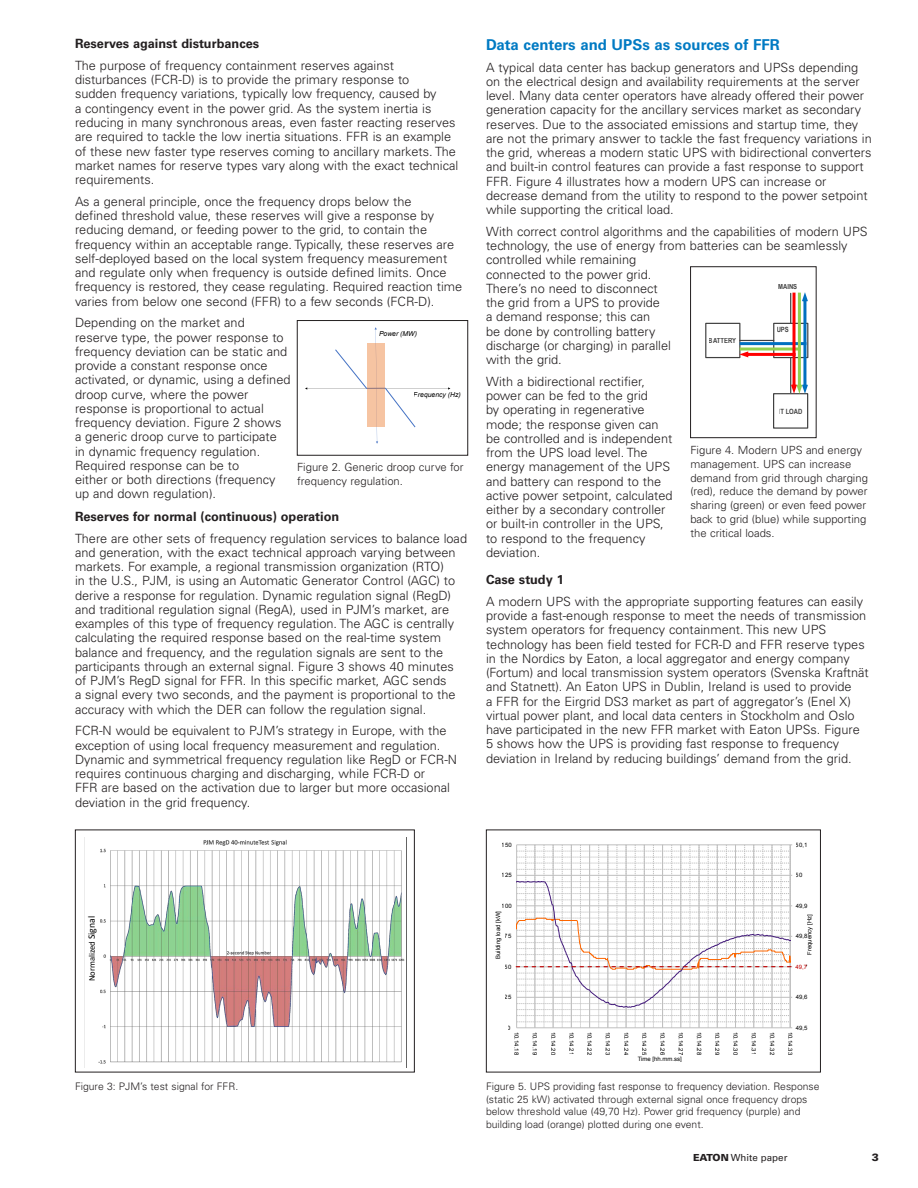
<style>
.page{position:relative;width:918px;height:1188px;background:#fff}
.page>*{position:absolute;margin:0;border:0;box-sizing:border-box;transform-origin:0 0}
.t1{font:700 15px "Univers LT Std";color:#007ac3}
.t2{font:300 12.75px/14.2px "Univers LT Std";color:#231f20}
.t3{font:700 12.75px "Univers LT Std";color:#231f20}
.t4{font:300 11.25px/13.8px "Univers LT Std";color:#231f20}
.t5{font:900 10.5px "Univers LT Std";color:#231f20}
.t6{font:300 10.35px/12.8px "Univers LT Std";color:#231f20}
.t7{font:9.75px "Univers LT Std";color:#231f20}
.t8{font:8.55px "Calibri";letter-spacing:-.005em;color:#000}
.t9{font:700 7.2px "Arial Narrow";color:#404040}
.t10{font:italic 6.9px "Arial";color:#000}
.t11{font:6px "Arial";color:#000}
.t12{font:6px "Arial";color:#c00000}
.s1{font-size:9.75px}
.s2{font-weight:900}
</style>
<div class="page">
<svg style="left:305px;top:327px;width:145px;height:117px"></svg>
<div style="left:367px;top:344px;width:18px;height:83px;background:linear-gradient(to bottom,#f3c2a1,#f4c2a1)"></div>
<div style="left:297px;top:320px;width:171px;height:136px;border:1px solid #231f20"></div>
<svg style="left:516px;top:845px;width:277px;height:184px"></svg>
<div style="left:486px;top:830px;width:335px;height:242px;border:1px solid #231f20"></div>
<div style="left:705px;top:323px;width:35px;height:35px;border:1px solid #404040"></div>
<div style="left:773px;top:393px;width:35px;height:36px;border:1px solid #404040"></div>
<svg style="left:739px;top:292px;width:69px;height:102px"></svg>
<div style="left:690px;top:266px;width:127px;height:172px;border:1px solid #231f20"></div>
<div style="left:75px;top:830px;width:340px;height:242px;border:1px solid #231f20"></div>
<svg style="left:98px;top:839px;width:307px;height:225px"></svg>
<div style="left:85px;top:871px;width:14px;height:155px;background:#fff"></div>
<p class="t3" style="left:75px;top:36px;width:186px">Reserves against disturbances</p>
<p class="t2" style="left:75px;top:58px;width:385px">The purpose of frequency containment reserves against disturbances (FCR-D) is to provide the primary response to<br>sudden frequency variations, typically low frequency, caused by<br>a contingency event in the power grid. As the system inertia is reducing in many synchronous areas, even faster reacting reserves are required to tackle the low inertia situations. FFR is an example of these new faster type reserves coming to ancillary markets. The market names for reserve types vary along with the exact technical requirements.</p>
<p class="t2" style="left:75px;top:194px;width:389px">As a general principle, once the frequency drops below the<br>defined threshold value, these reserves will give a response by reducing demand, or feeding power to the grid, to contain the frequency within an acceptable range. Typically, these reserves are self-deployed based on the local system frequency measurement and regulate only when frequency is outside defined limits. Once frequency is restored, they cease regulating. Required reaction time varies from below one second (FFR) to a few seconds (FCR-D).</p>
<p class="t2" style="left:75px;top:316px;width:217px">Depending on the market and reserve type, the power response to frequency deviation can be static and provide a constant response once activated, or dynamic, using a defined droop curve, where the power response is proportional to actual frequency deviation. Figure 2 shows a generic droop curve to participate<br>in dynamic frequency regulation.<br>Required response can be to<br>either or both directions (frequency up and down regulation).</p>
<p class="t3" style="left:75px;top:509px;width:266px">Reserves for normal (continuous) operation</p>
<p class="t2" style="left:75px;top:531px;width:394px">There are other sets of frequency regulation services to balance load and generation, with the exact technical approach varying between markets. For example, a regional transmission organization (RTO)<br>in the U.S., PJM, is using an Automatic Generator Control (AGC) to derive a response for regulation. Dynamic regulation signal (RegD) and traditional regulation signal (RegA), used in PJM’s market, are examples of this type of frequency regulation. The AGC is centrally calculating the required response based on the real-time system balance and frequency, and the regulation signals are sent to the participants through an external signal. Figure 3 shows 40 minutes of PJM’s RegD signal for FFR. In this specific market, AGC sends<br>a signal every two seconds, and the payment is proportional to the accuracy with which the DER can follow the regulation signal.</p>
<p class="t2" style="left:75px;top:724px;width:384px">FCR-N would be equivalent to PJM’s strategy in Europe, with the exception of using local frequency measurement and regulation.<br>Dynamic and symmetrical frequency regulation like RegD or FCR-N requires continuous charging and discharging, while FCR-D or<br>FFR are based on the activation due to larger but more occasional deviation in the grid frequency.</p>
<p class="t10" style="left:379px;top:330px;width:39px">Power (MW)</p>
<p class="t10" style="left:414px;top:391px;width:49px">Frequency (Hz)</p>
<p class="t4" style="left:297px;top:460px;width:168px">Figure 2. Generic droop curve for frequency regulation.</p>
<p class="t8" style="left:86px;top:981px;width:67px;rotate:-90deg">Normalized <span class="s1">Signal</span></p>
<p class="t6" style="left:75px;top:1080px;width:165px">Figure 3: PJM’s test signal for FFR.</p>
<p class="t1" style="left:486px;top:36px;width:295px">Data centers and UPSs as sources of FFR</p>
<p class="t2" style="left:486px;top:60px;width:387px">A typical data center has backup generators and UPSs depending on the electrical design and availability requirements at the server level. Many data center operators have already offered their power generation capacity for the ancillary services market as secondary reserves. Due to the associated emissions and startup time, they are not the primary answer to tackle the fast frequency variations in the grid, whereas a modern static UPS with bidirectional converters and built-in control features can provide a fast response to support FFR. Figure 4 illustrates how a modern UPS can increase or decrease demand from the utility to respond to the power setpoint while supporting the critical load.</p>
<p class="t2" style="left:486px;top:224px;width:383px">With correct control algorithms and the capabilities of modern UPS technology, the use of energy from batteries can be seamlessly controlled while remaining<br>connected to the power grid.<br>There’s no need to disconnect<br>the grid from a UPS to provide<br>a demand response; this can<br>be done by controlling battery<br>discharge (or charging) in parallel<br>with the grid.</p>
<p class="t2" style="left:486px;top:374px;width:188px">With a bidirectional rectifier, power can be fed to the grid<br>by operating in regenerative mode; the response given can be controlled and is independent from the UPS load level. The energy management of the UPS and battery can respond to the active power setpoint, calculated either by a secondary controller or built-in controller in the UPS, to respond to the frequency deviation.</p>
<p class="t3" style="left:486px;top:572px;width:79px">Case study 1</p>
<p class="t2" style="left:486px;top:594px;width:384px">A modern UPS with the appropriate supporting features can easily provide a fast-enough response to meet the needs of transmission system operators for frequency containment. This new UPS technology has been field tested for FCR-D and FFR reserve types in the Nordics by Eaton, a local aggregator and energy company (Fortum) and local transmission system operators (Svenska Kraftnät and Statnett). An Eaton UPS in Dublin, Ireland is used to provide<br>a FFR for the Eirgrid DS3 market as part of aggregator’s (Enel X) virtual power plant, and local data centers in Stockholm and Oslo have participated in the new FFR market with Eaton UPSs. Figure 5 shows how the UPS is providing fast response to frequency deviation in Ireland by reducing buildings’ demand from the grid.</p>
<p class="t9" style="left:778px;top:281px;width:21px">MAINS</p>
<p class="t9" style="left:777px;top:324px;width:14px">UPS</p>
<p class="t9" style="left:709px;top:335px;width:29px">BATTERY</p>
<p class="t9" style="left:779px;top:406px;width:25px">IT LOAD</p>
<p class="t4" style="left:690px;top:443px;width:179px">Figure 4. Modern UPS and energy management. UPS can increase demand from grid through charging (red), reduce the demand by power sharing (green) or even feed power back to grid (blue) while supporting the critical loads.</p>
<p class="t11" style="left:502px;top:841px;width:11px">150</p>
<p class="t11" style="left:796px;top:841px;width:13px">50,1</p>
<p class="t11" style="left:502px;top:871px;width:11px">125</p>
<p class="t11" style="left:796px;top:871px;width:8px">50</p>
<p class="t11" style="left:502px;top:902px;width:11px">100</p>
<p class="t11" style="left:796px;top:902px;width:13px">49,9</p>
<p class="t11" style="left:494px;top:959px;width:49px;rotate:-90deg">Building load [kW]</p>
<p class="t11" style="left:505px;top:932px;width:8px">75</p>
<p class="t11" style="left:806px;top:955px;width:42px;rotate:-90deg">Frequency [Hz]</p>
<p class="t11" style="left:796px;top:932px;width:13px">49,8</p>
<p class="t11" style="left:505px;top:963px;width:8px">50</p>
<p class="t12" style="left:796px;top:963px;width:13px">49,7</p>
<p class="t11" style="left:505px;top:993px;width:8px">25</p>
<p class="t11" style="left:796px;top:993px;width:13px">49,6</p>
<p class="t11" style="left:508px;top:1024px;width:5px">0</p>
<p class="t11" style="left:796px;top:1024px;width:13px">49,5</p>
<p class="t11" style="left:521px;top:1032px;width:25px;rotate:90deg">10.14.18</p>
<p class="t11" style="left:539px;top:1032px;width:25px;rotate:90deg">10.14.19</p>
<p class="t11" style="left:557px;top:1032px;width:25px;rotate:90deg">10.14.20</p>
<p class="t11" style="left:575px;top:1032px;width:25px;rotate:90deg">10.14.21</p>
<p class="t11" style="left:594px;top:1032px;width:25px;rotate:90deg">10.14.22</p>
<p class="t11" style="left:612px;top:1032px;width:25px;rotate:90deg">10.14.23</p>
<p class="t11" style="left:630px;top:1032px;width:25px;rotate:90deg">10.14.24</p>
<p class="t11" style="left:648px;top:1032px;width:25px;rotate:90deg">10.14.25</p>
<p class="t11" style="left:667px;top:1032px;width:25px;rotate:90deg">10.14.26</p>
<p class="t11" style="left:685px;top:1032px;width:25px;rotate:90deg">10.14.27</p>
<p class="t11" style="left:703px;top:1032px;width:25px;rotate:90deg">10.14.28</p>
<p class="t11" style="left:721px;top:1032px;width:25px;rotate:90deg">10.14.29</p>
<p class="t11" style="left:740px;top:1032px;width:25px;rotate:90deg">10.14.30</p>
<p class="t11" style="left:758px;top:1032px;width:25px;rotate:90deg">10.14.31</p>
<p class="t11" style="left:776px;top:1032px;width:25px;rotate:90deg">10.14.32</p>
<p class="t11" style="left:794px;top:1032px;width:25px;rotate:90deg">10.14.33</p>
<p class="t11" style="left:638px;top:1055px;width:46px">Time [hh.mm.ss]</p>
<p class="t6" style="left:486px;top:1080px;width:335px">Figure 5. UPS providing fast response to frequency deviation. Response (static 25 kW) activated through external signal once frequency drops below threshold value (49,70 Hz). Power grid frequency (purple) and building load (orange) plotted during one event.</p>
<p class="t7" style="left:693px;top:1152px;width:96px"><span class="s2">EATON</span> White paper</p>
<p class="t5" style="left:872px;top:1151px;width:9px">3</p>
</div>
